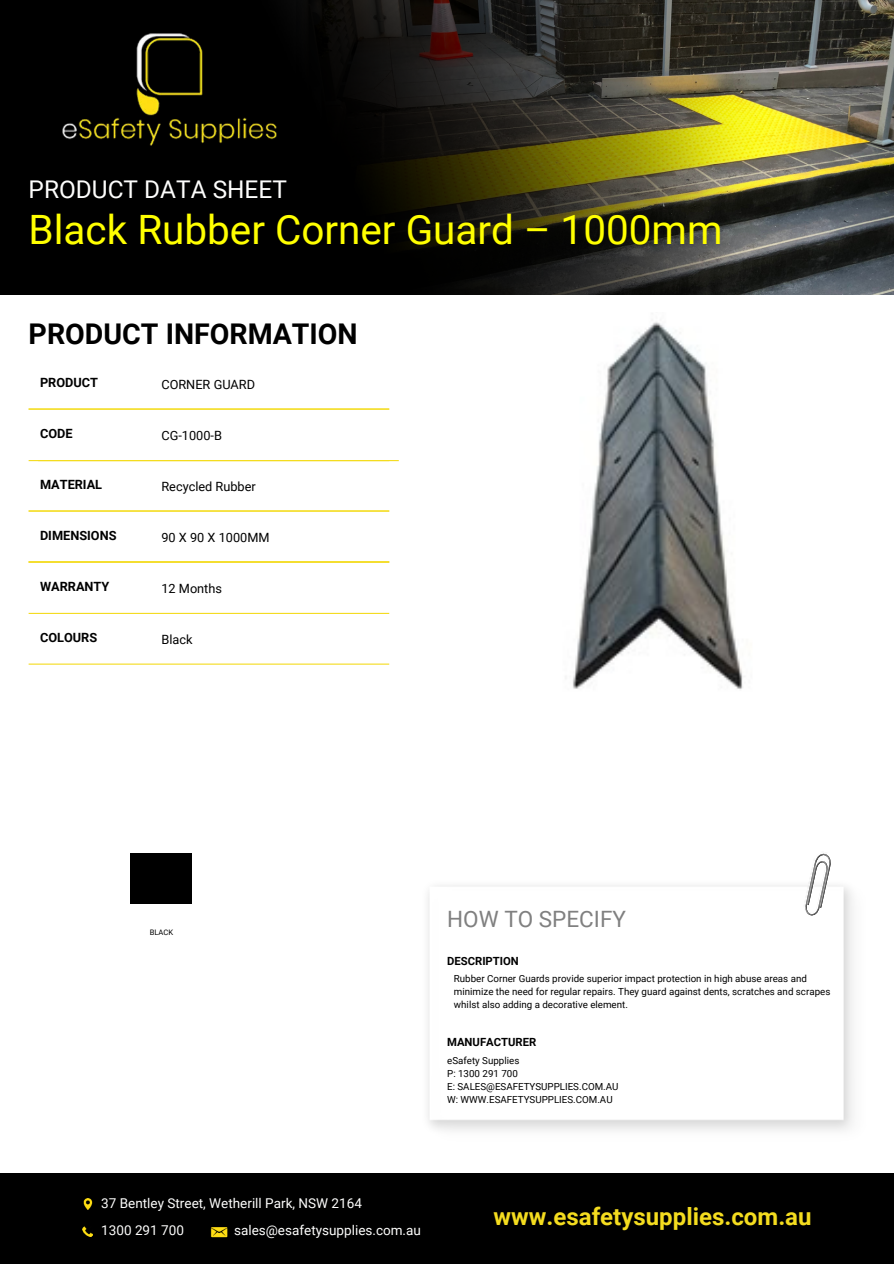
<style>
.page{position:relative;width:894px;height:1264px;background:#fff}
.page>*{position:absolute;margin:0;border:0;box-sizing:border-box;transform-origin:0 0}
.t1{font:40.5px "Roboto";color:#ff0}
.t2{font:700 28.5px "Roboto";color:#000}
.t3{font:24.45px "Roboto";color:#fdfdfc}
.t4{font:700 24px "Roboto";color:#f4dc1f}
.t5{font:22.5px "Roboto";color:#808080}
.t6{font:13.5px/27px "Roboto";color:#fdfdfc}
.t7{font:12.75px "Roboto";color:#000}
.t8{font:700 12.75px "Roboto";color:#000}
.t9{font:700 11.25px "Roboto";color:#000}
.t10{font:9.75px/13px "Roboto";color:#000}
.t11{font:7.65px "Roboto";color:#000}
</style>
<div class="page">
<div style="left:0;top:1172px;width:893px;height:91px;background:#000"></div>
<svg style="left:83px;top:1198px;width:9px;height:11px"></svg>
<img style="left:210px;top:1227px;width:18px;height:11px">
<svg style="left:83px;top:1226px;width:10px;height:10px"></svg>
<img style="left:862px;top:0;width:31px;height:294px">
<img style="left:0;top:0;width:862px;height:294px">
<img style="left:62px;top:34px;width:214px;height:111px">
<hr style="left:29px;top:408px;width:360px;height:1px;background:#f4dc1f">
<hr style="left:29px;top:613px;width:360px;height:1px;background:#f4dc1f">
<hr style="left:29px;top:460px;width:360px;height:1px;background:#f4dc1f">
<hr style="left:38px;top:460px;width:360px;height:1px;background:#f4dc1f">
<hr style="left:29px;top:663px;width:360px;height:1px;background:#f4dc1f">
<hr style="left:29px;top:510px;width:360px;height:1px;background:#f4dc1f">
<hr style="left:29px;top:561px;width:360px;height:1px;background:#f4dc1f">
<div style="left:130px;top:853px;width:61px;height:50px;background:#000"></div>
<img style="left:428px;top:885px;width:425px;height:246px">
<svg style="left:802px;top:918px;width:31px;height:1px"></svg>
<img style="left:801px;top:853px;width:32px;height:65px">
<img style="left:573px;top:322px;width:172px;height:368px">
<h3 class="t3" style="left:29px;top:172px;width:260px">PRODUCT DATA SHEET</h3>
<h1 class="t1" style="left:29px;top:201px;width:695px">Black Rubber Corner Guard – 1000mm</h1>
<h2 class="t2" style="left:29px;top:314px;width:330px">PRODUCT INFORMATION</h2>
<h3 class="t8" style="left:40px;top:374px;width:59px">PRODUCT</h3>
<h3 class="t7" style="left:161px;top:375px;width:95px">CORNER GUARD</h3>
<h3 class="t8" style="left:40px;top:425px;width:34px">CODE</h3>
<h3 class="t7" style="left:161px;top:426px;width:62px">CG-1000-B</h3>
<h3 class="t8" style="left:40px;top:475px;width:64px">MATERIAL</h3>
<h3 class="t8" style="left:40px;top:526px;width:78px">DIMENSIONS</h3>
<h3 class="t7" style="left:161px;top:477px;width:96px">Recycled Rubber</h3>
<h3 class="t7" style="left:161px;top:528px;width:110px">90 X 90 X 1000MM</h3>
<h3 class="t8" style="left:40px;top:577px;width:71px">WARRANTY</h3>
<h3 class="t7" style="left:161px;top:579px;width:62px">12 Months</h3>
<h3 class="t8" style="left:40px;top:628px;width:59px">COLOURS</h3>
<h3 class="t7" style="left:161px;top:630px;width:33px">Black</h3>
<p class="t11" style="left:150px;top:927px;width:25px">BLACK</p>
<h3 class="t5" style="left:447px;top:903px;width:180px">HOW TO SPECIFY</h3>
<p class="t9" style="left:447px;top:953px;width:73px">DESCRIPTION</p>
<p class="t10" style="left:454px;top:971px;width:378px">Rubber Corner Guards provide superior impact protection in high abuse areas and minimize the need for regular repairs. They guard against dents, scratches and scrapes whilst also adding a decorative element.</p>
<p class="t9" style="left:447px;top:1034px;width:90px">MANUFACTURER</p>
<p class="t10" style="left:447px;top:1053px;width:173px">eSafety Supplies<br>P: 1300 291 700<br>E: SALES@ESAFETYSUPPLIES.COM.AU<br>W: WWW.ESAFETYSUPPLIES.COM.AU</p>
<h3 class="t6" style="left:101px;top:1188px;width:262px">37 Bentley Street, Wetherill Park, NSW 2164<br>1300 291 700</h3>
<h3 class="t6" style="left:234px;top:1215px;width:188px">sales@esafetysupplies.com.au</h3>
<h3 class="t4" style="left:493px;top:1199px;width:319px">www.esafetysupplies.com.au</h3>
</div>
